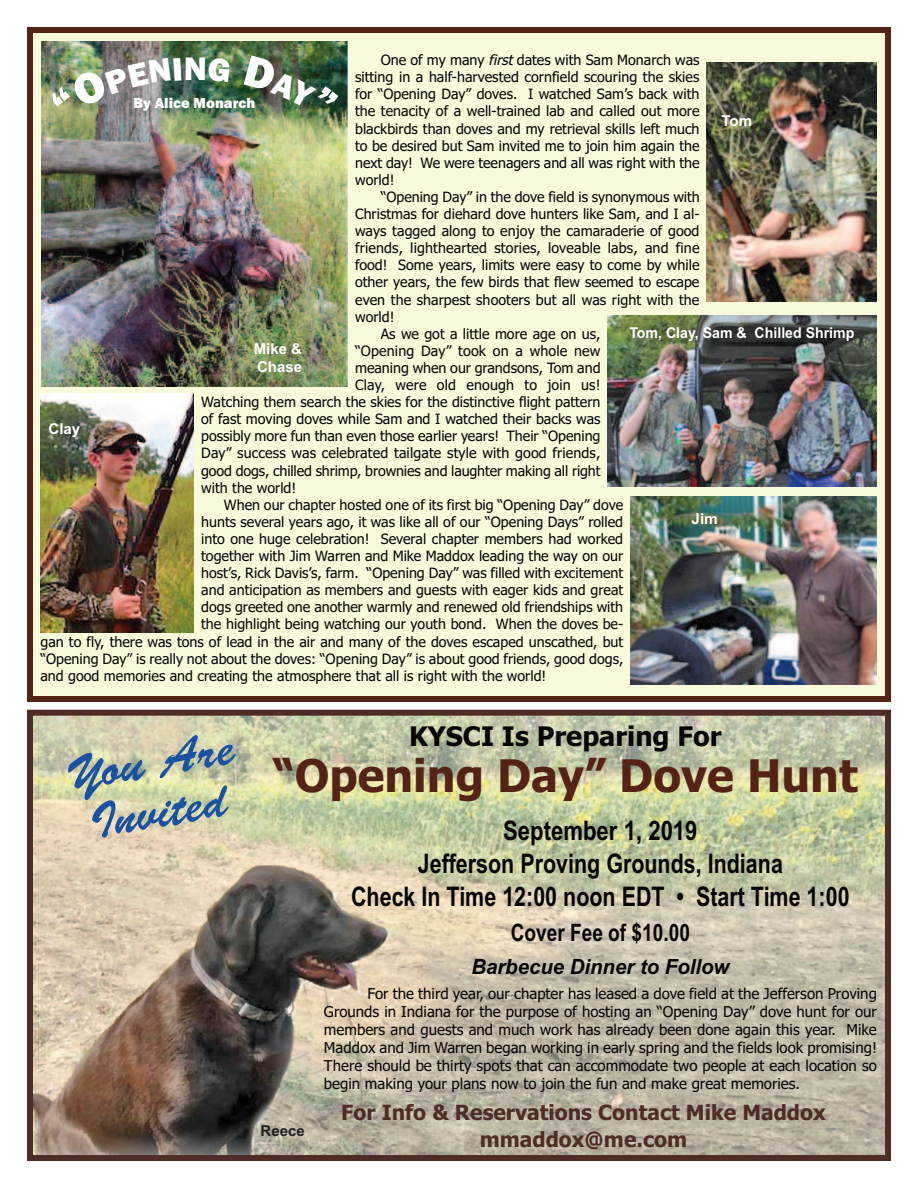
<style>
.page{position:relative;width:918px;height:1188px;background:#fff}
.page>*{position:absolute;margin:0;border:0;box-sizing:border-box;transform-origin:0 0}
.t1{font:49.5px "Brush Script Std";color:#1a52a3}
.t2{font:700 45px "Tahoma";color:#552216}
.t3{font:800 33.75px "Franklin Gothic";color:#fff}
.t4{font:700 27px/33px "Arial Narrow";color:#080505;text-align:center}
.t5{font:700 27px "Tahoma";color:#080505}
.t6{font:700 24px "Arial Narrow";color:#080505}
.t7{font:700 21px/27.9px "Tahoma";color:#4e2d27;text-align:center}
.t8{font:italic 700 21px "Arial";color:#080505}
.t9{font:15px/18px "Tahoma";color:#080505;text-align:justify}
.t10{font:700 15px "Arial";color:#fff;scale:.94 1}
.t11{font:700 15px/18px "Arial";color:#fff}
.t12{font:800 15px "Franklin Gothic";color:#fff}
.t13{font:700 15px "Arial";color:#231f20}
.t14{font:14.25px/17.1px "Tahoma";color:#080505;text-align:justify}
.s1{font-style:italic}
</style>
<div class="page">
<div style="left:33px;top:33px;width:852px;height:663px;background:#f9f9dc"></div>
<div style="left:27px;top:27px;width:864px;height:675px;border:6px solid #552216"></div>
<img style="left:41px;top:41px;width:307px;height:345px">
<img style="left:608px;top:315px;width:269px;height:171px">
<img style="left:631px;top:497px;width:246px;height:188px">
<img style="left:707px;top:63px;width:170px;height:239px">
<img style="left:40px;top:393px;width:154px;height:239px">
<img style="left:34px;top:717px;width:850px;height:437px">
<div style="left:27px;top:710px;width:864px;height:451px;border:6px solid #4e2d27"></div>
<img style="left:49px;top:58px;width:133px;height:50px">
<svg style="left:208px;top:57px;width:22px;height:25px"></svg>
<img style="left:244px;top:55px;width:94px;height:54px">
<p class="t14" style="left:355px;top:53px;width:346px;text-indent:26px">One of my many <span class="s1">first</span> dates with Sam Monarch was sitting in a half-harvested cornfield scouring the skies for “Opening Day” doves. I watched Sam’s back with the tenacity of a well-trained lab and called out more blackbirds than doves and my retrieval skills left much to be desired but Sam invited me to join him again the next day! We were teenagers and all was right with the world!</p>
<p class="t14" style="left:381px;top:189px;width:321px">“Opening Day” in the dove field is synonymous with</p>
<p class="t14" style="left:355px;top:207px;width:346px">Christmas for diehard dove hunters like Sam, and I al-</p>
<p class="t14" style="left:355px;top:224px;width:346px">ways tagged along to enjoy the camaraderie of good</p>
<p class="t14" style="left:355px;top:241px;width:346px">friends, lighthearted stories, loveable labs, and fine</p>
<p class="t14" style="left:355px;top:258px;width:346px">food! Some years, limits were easy to come by while</p>
<p class="t14" style="left:355px;top:275px;width:346px">other years, the few birds that flew seemed to escape</p>
<p class="t14" style="left:355px;top:292px;width:346px">even the sharpest shooters but all was right with the</p>
<p class="t14" style="left:355px;top:309px;width:41px">world!</p>
<p class="t14" style="left:381px;top:326px;width:221px">As we got a little more age on us,</p>
<p class="t14" style="left:355px;top:343px;width:247px">“Opening Day” took on a whole new</p>
<p class="t14" style="left:355px;top:360px;width:247px">meaning when our grandsons, Tom and</p>
<p class="t14" style="left:355px;top:378px;width:247px">Clay, were old enough to join us!</p>
<p class="t14" style="left:201px;top:395px;width:401px">Watching them search the skies for the distinctive flight pattern</p>
<p class="t14" style="left:201px;top:412px;width:401px">of fast moving doves while Sam and I watched their backs was</p>
<p class="t14" style="left:201px;top:429px;width:401px">possibly more fun than even those earlier years! Their “Opening</p>
<p class="t14" style="left:201px;top:446px;width:401px">Day” success was celebrated tailgate style with good friends,</p>
<p class="t14" style="left:201px;top:463px;width:401px">good dogs, chilled shrimp, brownies and laughter making all right</p>
<p class="t14" style="left:201px;top:480px;width:97px">with the world!</p>
<p class="t14" style="left:224px;top:497px;width:401px">When our chapter hosted one of its first big “Opening Day” dove</p>
<p class="t14" style="left:201px;top:514px;width:423px">hunts several years ago, it was like all of our “Opening Days” rolled</p>
<p class="t14" style="left:201px;top:531px;width:423px">into one huge celebration! Several chapter members had worked</p>
<p class="t14" style="left:201px;top:549px;width:424px">together with Jim Warren and Mike Maddox leading the way on our</p>
<p class="t14" style="left:201px;top:566px;width:423px">host’s, Rick Davis’s, farm. “Opening Day” was filled with excitement</p>
<p class="t14" style="left:201px;top:583px;width:424px">and anticipation as members and guests with eager kids and great</p>
<p class="t14" style="left:201px;top:600px;width:424px">dogs greeted one another warmly and renewed old friendships with</p>
<p class="t14" style="left:201px;top:617px;width:424px">the highlight being watching our youth bond. When the doves be-</p>
<p class="t14" style="left:40px;top:634px;width:584px">gan to fly, there was tons of lead in the air and many of the doves escaped unscathed, but</p>
<p class="t14" style="left:40px;top:651px;width:584px">“Opening Day” is really not about the doves: “Opening Day” is about good friends, good dogs,</p>
<p class="t14" style="left:40px;top:668px;width:507px">and good memories and creating the atmosphere that all is right with the world!</p>
<h3 class="t3" style="left:184px;top:57px;width:25px">N</h3>
<p class="t12" style="left:134px;top:98px;width:123px">By Alice Monarch</p>
<p class="t11" style="left:721px;top:112px;width:32px">Tom</p>
<p class="t10" style="left:629px;top:324px;width:241px">Tom, Clay, Sam &amp; Chilled Shrimp</p>
<p class="t11" style="left:254px;top:339px;width:50px">Mike &amp;<br>Chase</p>
<p class="t11" style="left:49px;top:420px;width:33px">Clay</p>
<p class="t11" style="left:691px;top:509px;width:28px">Jim</p>
<h1 class="t1" style="left:61px;top:746px;width:171px;rotate:-10deg">You Are</h1>
<h1 class="t1" style="left:85px;top:793px;width:140px;rotate:-10deg">Invited</h1>
<h3 class="t5" style="left:409px;top:725px;width:314px">KYSCI Is Preparing For</h3>
<h2 class="t2" style="left:273px;top:758px;width:586px">“Opening Day” Dove Hunt</h2>
<p class="t13" style="left:261px;top:1122px;width:46px">Reece</p>
<h3 class="t4" style="left:351px;top:817px;width:500px">September 1, 2019<br>Jefferson Proving Grounds, Indiana<br>Check In Time 12:00 noon EDT • Start Time 1:00</h3>
<h3 class="t6" style="left:511px;top:923px;width:181px">Cover Fee of $10.00</h3>
<h3 class="t8" style="left:471px;top:954px;width:260px">Barbecue Dinner to Follow</h3>
<p class="t9" style="left:324px;top:986px;width:555px;text-indent:44px">For the third year, our chapter has leased a dove field at the Jefferson Proving Grounds in Indiana for the purpose of hosting an “Opening Day” dove hunt for our members and guests and much work has already been done again this year. Mike Maddox and Jim Warren began working in early spring and the fields look promising!<br>There should be thirty spots that can accommodate two people at each location so begin making your plans now to join the fun and make great memories.</p>
<h3 class="t7" style="left:341px;top:1100px;width:486px">For Info &amp; Reservations Contact Mike Maddox mmaddox@me.com</h3>
</div>
